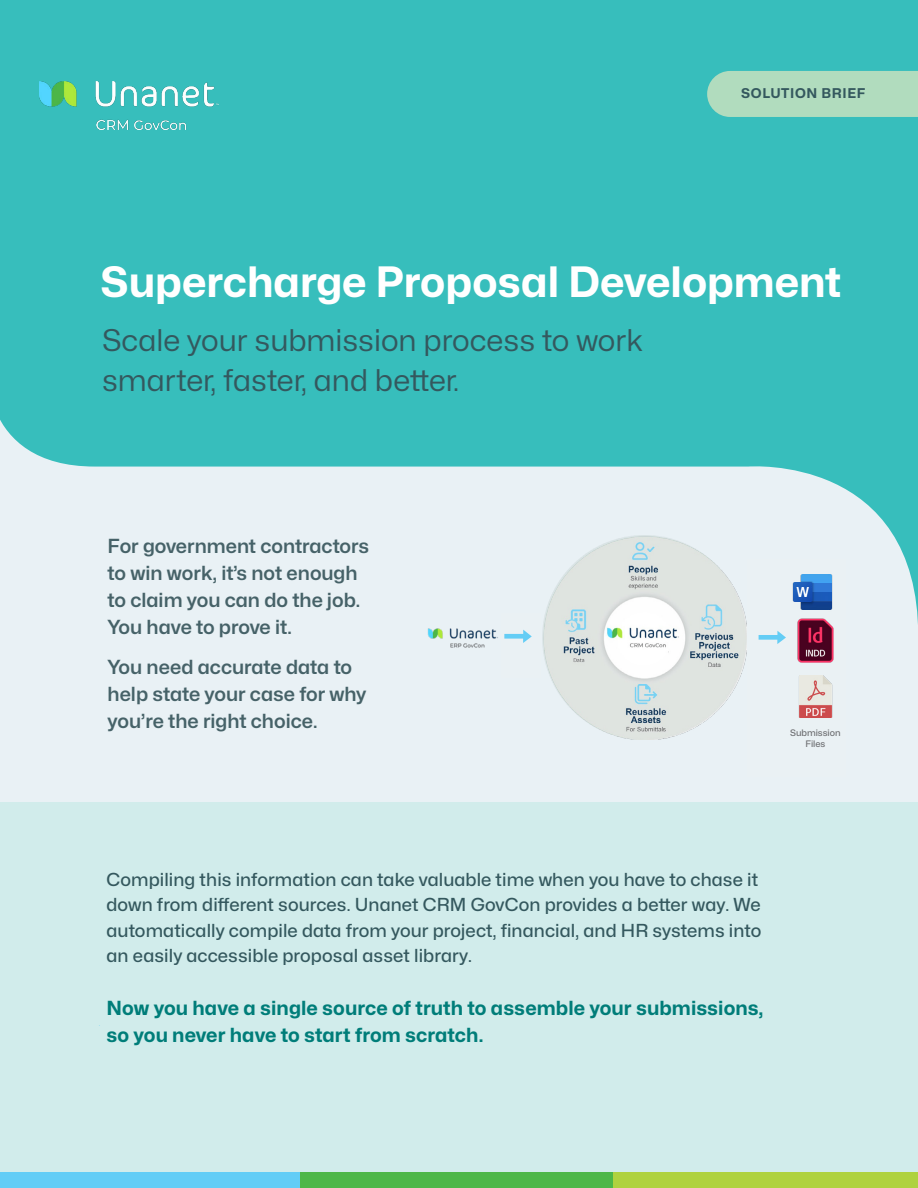
<style>
.page{position:relative;width:918px;height:1188px;background:#fff}
.page>*{position:absolute;margin:0;border:0;box-sizing:border-box;transform-origin:0 0}
.t1{font:42px "Mona Sans Bold";color:#fff}
.t2{font:30px/40.5px "Mona Sans Regular";color:#34585e}
.t3{font:700 19.5px/27px "Mona Sans Semi";color:#466268}
.t4{font:19.5px/27px "Mona Sans Bold";letter-spacing:.005em;color:#007d79}
.t5{font:18px/25.5px "Mona Sans Medium";letter-spacing:.005em;color:#34585e}
.t6{font:13.5px "Mona Sans Bold";letter-spacing:.05em;color:#34585e}
.t7{font:9px/10.8px "Mona Sans Medium";color:#6d6e71;text-align:center}
</style>
<div class="page">
<div style="left:0;top:0;width:918px;height:359px;background:#37bebc"></div>
<img style="left:40px;top:81px;width:178px;height:48px">
<div style="left:707px;top:71px;width:211px;height:46px;background:#b1dcbe"></div>
<svg style="left:0;top:359px;width:918px;height:444px;background:#aee0e2"></svg>
<div style="left:0;top:803px;width:918px;height:385px;background:#d1eceb"></div>
<div style="left:0;top:1172px;width:304px;height:16px;background:#62cdf6"></div>
<div style="left:300px;top:1172px;width:318px;height:16px;background:#4db748"></div>
<div style="left:614px;top:1172px;width:304px;height:16px;background:#afd23f"></div>
<div style="left:436px;top:739px;width:95px;height:62px;background:#e9f1f5"></div>
<img style="left:420px;top:535px;width:410px;height:204px">
<div style="left:501px;top:613px;width:40px;height:65px;background:#eaf1f4"></div>
<div style="left:747px;top:559px;width:99px;height:218px;background:#eaf1f4"></div>
<img style="left:797px;top:618px;width:37px;height:45px">
<img style="left:792px;top:574px;width:41px;height:36px">
<img style="left:798px;top:675px;width:35px;height:42px">
<svg style="left:504px;top:630px;width:28px;height:13px"></svg>
<svg style="left:759px;top:631px;width:27px;height:13px"></svg>
<p class="t6" style="left:741px;top:85px;width:126px">SOLUTION BRIEF</p>
<h1 class="t1" style="left:100px;top:254px;width:742px">Supercharge Proposal Development</h1>
<h2 class="t2" style="left:102px;top:319px;width:543px">Scale your submission process to work smarter, faster, and better.</h2>
<p class="t3" style="left:108px;top:532px;width:263px">For government contractors to win work, it’s not enough to claim you can do the job.<br>You have to prove it.</p>
<p class="t3" style="left:108px;top:653px;width:260px">You need accurate data to help state your case for why you’re the right choice.</p>
<p class="t7" style="left:790px;top:727px;width:52px">Submission<br>Files</p>
<p class="t5" style="left:106px;top:866px;width:656px">Compiling this information can take valuable time when you have to chase it down from different sources. Unanet CRM GovCon provides a better way. We automatically compile data from your project, financial, and HR systems into an easily accessible proposal asset library.</p>
<p class="t4" style="left:106px;top:994px;width:658px">Now you have a single source of truth to assemble your submissions, so you never have to start from scratch.</p>
</div>
